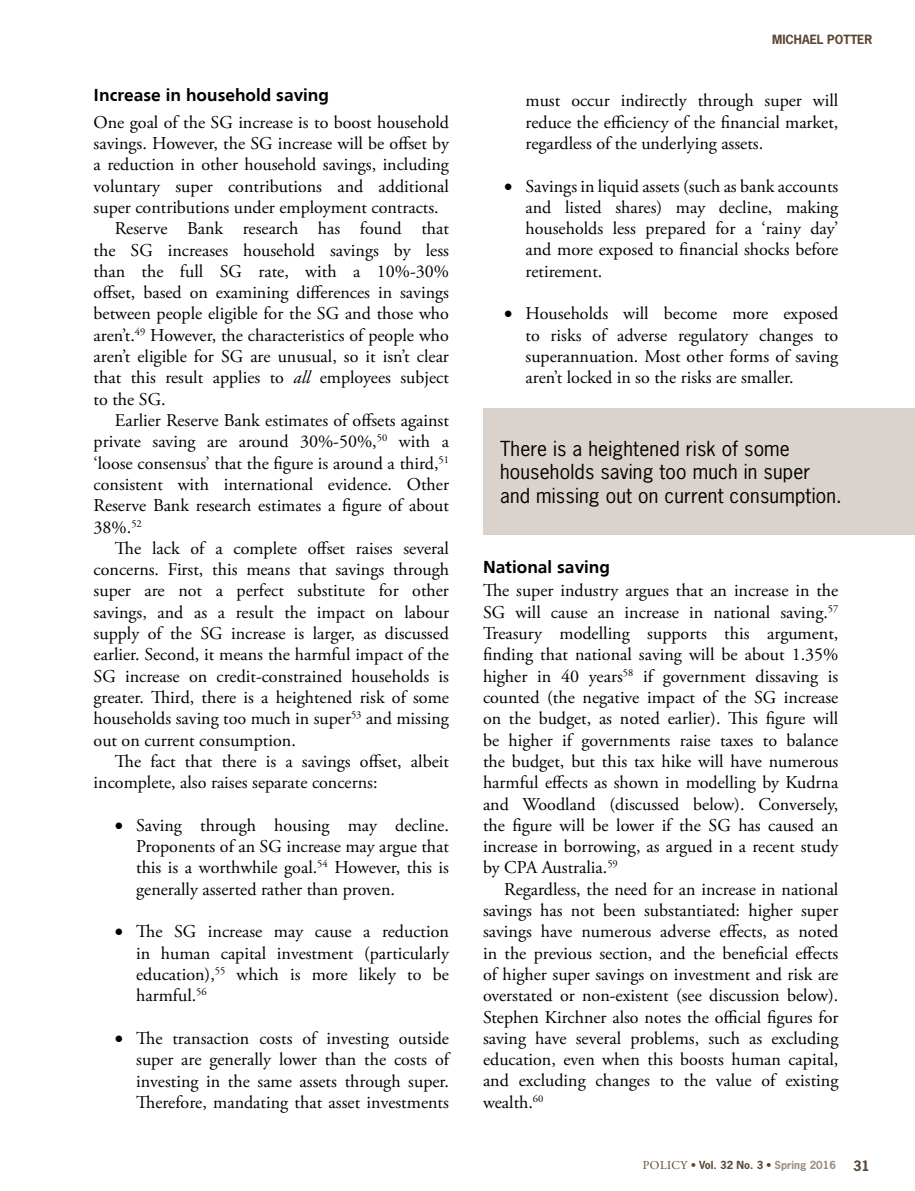
<style>
.page{position:relative;width:915px;height:1191px;background:#fff}
.page>*{position:absolute;margin:0;border:0;box-sizing:border-box;transform-origin:0 0}
.t1{font:19.5px/23.4px "News Gothic Std";letter-spacing:.01em;color:#000}
.t2{font:18px/21.3px "Adobe Garamond Pro";color:#000;text-align:justify}
.t3{font:700 18px "Frugal Sans";color:#000}
.t4{font:700 13.5px "News Gothic Std";color:#5a4633}
.t5{font:700 12px "News Gothic Std";color:#5a4633}
.t6{font:700 10.5px "News Gothic Std";color:#5a4633}
.s1{font-style:italic}
.s2{font-family:"Adobe Garamond Pro";font-weight:400;font-size:12px}
.s3{color:#9d8d7f}
</style>
<div class="page">
<div style="left:483px;top:409px;width:431px;height:126px;background:#dad3cd"></div>
<p class="t3" style="left:94px;top:85px;width:237px">Increase in household saving</p>
<p class="t2" style="left:94px;top:112px;width:357px">One goal of the SG increase is to boost household</p>
<p class="t2" style="left:94px;top:133px;width:356px">savings. However, the SG increase will be offset by</p>
<p class="t2" style="left:94px;top:155px;width:357px">a reduction in other household savings, including</p>
<p class="t2" style="left:94px;top:176px;width:357px">voluntary super contributions and additional</p>
<p class="t2" style="left:94px;top:197px;width:346px">super contributions under employment contracts.</p>
<p class="t2" style="left:115px;top:218px;width:335px">Reserve Bank research has found that</p>
<p class="t2" style="left:94px;top:240px;width:357px">the SG increases household savings by less</p>
<p class="t2" style="left:94px;top:261px;width:357px">than the full SG rate, with a 10%-30%</p>
<p class="t2" style="left:94px;top:282px;width:357px">offset, based on examining differences in savings</p>
<p class="t2" style="left:94px;top:304px;width:357px">between people eligible for the SG and those who</p>
<p class="t2" style="left:94px;top:325px;width:357px">aren’t.<sup>49</sup> However, the characteristics of people who</p>
<p class="t2" style="left:94px;top:346px;width:356px">aren’t eligible for SG are unusual, so it isn’t clear</p>
<p class="t2" style="left:94px;top:368px;width:357px">that this result applies to <span class="s1">all</span> employees subject</p>
<p class="t2" style="left:94px;top:389px;width:73px">to the SG.</p>
<p class="t2" style="left:115px;top:410px;width:335px">Earlier Reserve Bank estimates of offsets against</p>
<p class="t2" style="left:94px;top:431px;width:357px">private saving are around 30%-50%,<sup>50</sup> with a</p>
<p class="t2" style="left:94px;top:453px;width:357px">‘loose consensus’ that the figure is around a third,<sup>51</sup></p>
<p class="t2" style="left:94px;top:474px;width:357px">consistent with international evidence. Other</p>
<p class="t2" style="left:94px;top:495px;width:357px">Reserve Bank research estimates a figure of about</p>
<p class="t2" style="left:94px;top:517px;width:50px">38%.<sup>52</sup></p>
<p class="t2" style="left:115px;top:538px;width:335px">The lack of a complete offset raises several</p>
<p class="t2" style="left:94px;top:559px;width:357px">concerns. First, this means that savings through</p>
<p class="t2" style="left:94px;top:581px;width:357px">super are not a perfect substitute for other</p>
<p class="t2" style="left:94px;top:602px;width:357px">savings, and as a result the impact on labour</p>
<p class="t2" style="left:94px;top:623px;width:357px">supply of the SG increase is larger, as discussed</p>
<p class="t2" style="left:94px;top:644px;width:357px">earlier. Second, it means the harmful impact of the</p>
<p class="t2" style="left:94px;top:666px;width:357px">SG increase on credit-constrained households is</p>
<p class="t2" style="left:94px;top:687px;width:357px">greater. Third, there is a heightened risk of some</p>
<p class="t2" style="left:94px;top:708px;width:357px">households saving too much in super<sup>53</sup> and missing</p>
<p class="t2" style="left:94px;top:730px;width:204px">out on current consumption.</p>
<p class="t2" style="left:115px;top:751px;width:335px">The fact that there is a savings offset, albeit</p>
<p class="t2" style="left:94px;top:772px;width:285px">incomplete, also raises separate concerns:</p>
<p class="t2" style="left:136px;top:815px;width:314px;text-indent:-21px">• Saving through housing may decline.<br>Proponents of an SG increase may argue that this is a worthwhile goal.<sup>54</sup> However, this is generally asserted rather than proven.</p>
<p class="t2" style="left:136px;top:921px;width:314px;text-indent:-21px">• The SG increase may cause a reduction in human capital investment (particularly education),<sup>55</sup> which is more likely to be harmful.<sup>56</sup></p>
<p class="t2" style="left:136px;top:1028px;width:314px;text-indent:-21px">• The transaction costs of investing outside super are generally lower than the costs of investing in the same assets through super.<br>Therefore, mandating that asset investments</p>
<p class="t5" style="left:772px;top:31px;width:102px">MICHAEL POTTER</p>
<p class="t2" style="left:525px;top:91px;width:314px">must occur indirectly through super will reduce the efficiency of the financial market, regardless of the underlying assets.</p>
<p class="t2" style="left:525px;top:176px;width:314px;text-indent:-21px">• Savings in liquid assets (such as bank accounts and listed shares) may decline, making households less prepared for a ‘rainy day’ and more exposed to financial shocks before retirement.</p>
<p class="t2" style="left:525px;top:304px;width:314px;text-indent:-21px">• Households will become more exposed to risks of adverse regulatory changes to superannuation. Most other forms of saving aren’t locked in so the risks are smaller.</p>
<p class="t1" style="left:500px;top:437px;width:343px">There is a heightened risk of some households saving too much in super and missing out on current consumption.</p>
<p class="t3" style="left:483px;top:556px;width:128px">National saving</p>
<p class="t2" style="left:483px;top:580px;width:357px">The super industry argues that an increase in the SG will cause an increase in national saving.<sup>57<br></sup>Treasury modelling supports this argument, finding that national saving will be about 1.35% higher in 40 years<sup>58</sup> if government dissaving is counted (the negative impact of the SG increase on the budget, as noted earlier). This figure will be higher if governments raise taxes to balance the budget, but this tax hike will have numerous harmful effects as shown in modelling by Kudrna and Woodland (discussed below). Conversely, the figure will be lower if the SG has caused an increase in borrowing, as argued in a recent study by CPA Australia.<sup>59</sup></p>
<p class="t2" style="left:483px;top:879px;width:357px;text-indent:21px">Regardless, the need for an increase in national savings has not been substantiated: higher super savings have numerous adverse effects, as noted in the previous section, and the beneficial effects of higher super savings on investment and risk are overstated or non-existent (see discussion below).<br>Stephen Kirchner also notes the official figures for saving have several problems, such as excluding education, even when this boosts human capital, and excluding changes to the value of existing wealth.<sup>60</sup></p>
<p class="t6" style="left:642px;top:1158px;width:194px"><span class="s2">POLICY</span> • Vol. 32 No. 3 • <span class="s3">Spring 2016</span></p>
<p class="t4" style="left:852px;top:1157px;width:18px">31</p>
</div>
